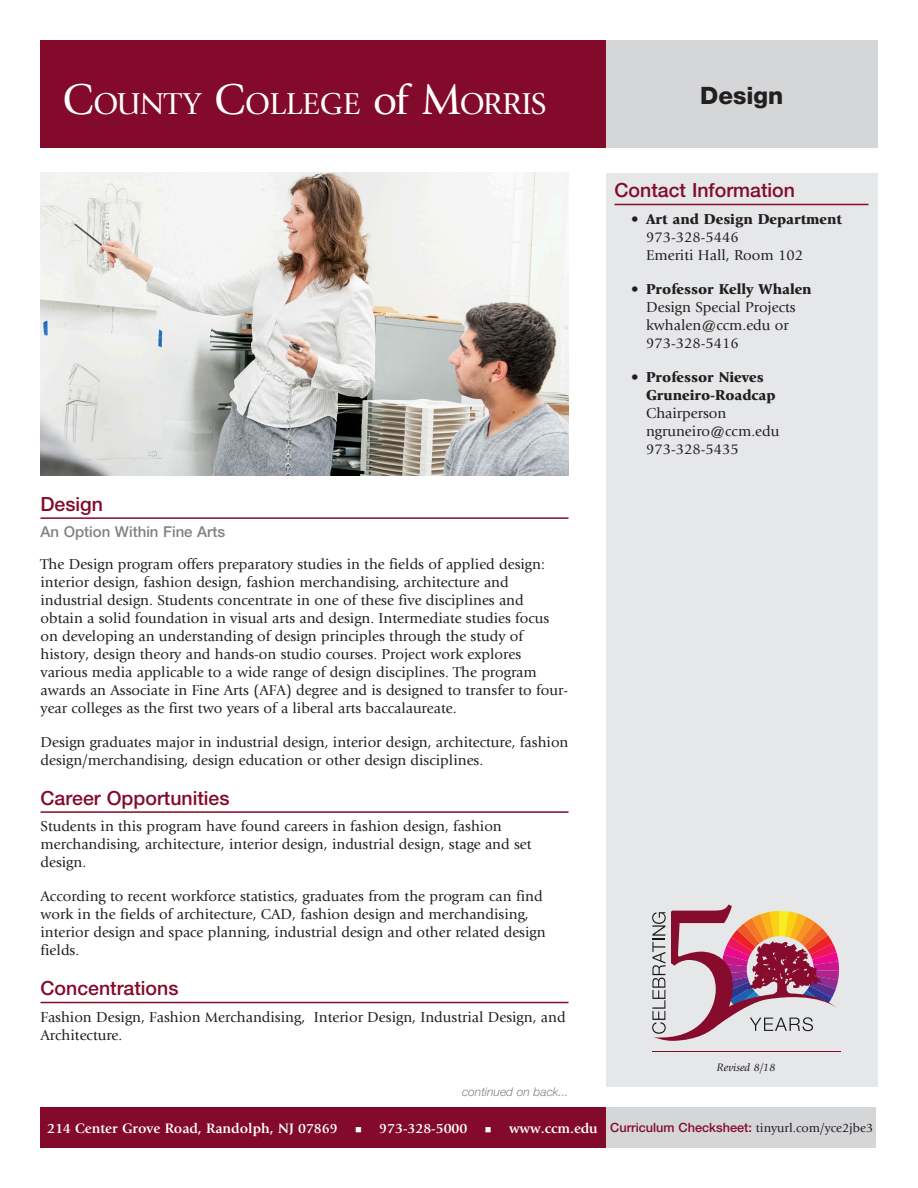
<style>
.page{position:relative;width:918px;height:1188px;background:#fff}
.page>*{position:absolute;margin:0;border:0;box-sizing:border-box;transform-origin:0 0}
.t1{font:31.5px "Giovanni";color:#fff}
.MastHeader{font:800 24px "Helvetica Neue";color:#231f20}
.Headers{font:500 19.5px "Helvetica Neue";color:#830a2b}
.Copy{font:15px/18px "Giovanni";color:#231f20}
.Contacts{font:15px/18px "Giovanni";color:#231f20}
.Degree_Option{font:500 15px "Helvetica Neue";color:#808285}
.t2{font:700 14.25px "Giovanni";color:#fff}
.Continued{font:500 12.75px "Helvetica Neue";color:#830a2b}
.Continued-2{font:italic 300 12px "Helvetica Neue";color:#808285}
.t3{font:italic 11.25px "Giovanni";color:#231f20}
.s1{font-size:45px}
.s2{font-size:42px}
.s3{font-weight:900}
.s4{font-family:"Giovanni";font-weight:400;color:#231f20}
</style>
<div class="page">
<div style="left:604px;top:1107px;width:272px;height:41px;background:#d5d6d8"></div>
<div style="left:606px;top:40px;width:272px;height:108px;background:#d5d6d8"></div>
<div style="left:40px;top:40px;width:566px;height:108px;background:#830a2b"></div>
<div style="left:40px;top:1107px;width:566px;height:41px;background:#830a2b"></div>
<hr style="left:40px;top:517px;width:528px;height:2px;background:#830a2b">
<hr style="left:40px;top:811px;width:528px;height:2px;background:#830a2b">
<hr style="left:40px;top:1002px;width:528px;height:1px;background:#830a2b">
<div style="left:606px;top:173px;width:272px;height:913px;background:#e6e7e9"></div>
<hr style="left:615px;top:204px;width:254px;height:1px;background:#830a2b">
<img style="left:40px;top:173px;width:528px;height:302px">
<svg style="left:652px;top:905px;width:187px;height:136px"></svg>
<hr style="left:652px;top:1051px;width:188px;height:1px;background:#870b2d">
<p class="t1" style="left:62px;top:86px;width:486px"><span class="s1">C</span>OUNTY <span class="s1">C</span>OLLEGE <span class="s2">of</span> <span class="s1">M</span>ORRIS</p>
<p class="MastHeader" style="left:700px;top:81px;width:85px">Design</p>
<p class="Headers" style="left:615px;top:178px;width:182px">Contact Information</p>
<p class="Contacts" style="left:646px;top:210px;width:198px;text-indent:-15px">• <span class="s3">Art and Design Department<br></span>973-328-5446<br>Emeriti Hall, Room 102</p>
<p class="Contacts" style="left:646px;top:280px;width:167px;text-indent:-15px">• <span class="s3">Professor Kelly Whalen<br></span>Design Special Projects kwhalen@ccm.edu or<br>973-328-5416</p>
<p class="Contacts" style="left:646px;top:368px;width:135px;text-indent:-15px">• <span class="s3">Professor Nieves<br>Gruneiro-Roadcap<br></span>Chairperson ngruneiro@ccm.edu<br>973-328-5435</p>
<p class="Headers" style="left:40px;top:492px;width:64px">Design</p>
<p class="Degree_Option" style="left:40px;top:523px;width:186px">An Option Within Fine Arts</p>
<p class="Copy" style="left:40px;top:555px;width:529px">The Design program offers preparatory studies in the fields of applied design: interior design, fashion design, fashion merchandising, architecture and industrial design. Students concentrate in one of these five disciplines and obtain a solid foundation in visual arts and design. Intermediate studies focus on developing an understanding of design principles through the study of history, design theory and hands-on studio courses. Project work explores various media applicable to a wide range of design disciplines. The program awards an Associate in Fine Arts (AFA) degree and is designed to transfer to four&shy;year colleges as the first two years of a liberal arts baccalaureate.</p>
<p class="Copy" style="left:40px;top:733px;width:530px">Design graduates major in industrial design, interior design, architecture, fashion design/merchandising, design education or other design disciplines.</p>
<p class="Headers" style="left:40px;top:786px;width:191px">Career Opportunities</p>
<p class="Copy" style="left:40px;top:817px;width:493px">Students in this program have found careers in fashion design, fashion merchandising, architecture, interior design, industrial design, stage and set design.</p>
<p class="Copy" style="left:40px;top:888px;width:507px">According to recent workforce statistics, graduates from the program can find work in the fields of architecture, CAD, fashion design and merchandising, interior design and space planning, industrial design and other related design fields.</p>
<p class="Headers" style="left:40px;top:976px;width:139px">Concentrations</p>
<p class="Copy" style="left:40px;top:1008px;width:527px">Fashion Design, Fashion Merchandising, Interior Design, Industrial Design, and<br>Architecture.</p>
<p class="Continued-2" style="left:462px;top:1084px;width:108px">continued on back...</p>
<p class="t2" style="left:47px;top:1120px;width:552px">214 Center Grove Road, Randolph, NJ 07869 ■ 973-328-5000 ■ www.ccm.edu</p>
<p class="t3" style="left:717px;top:1061px;width:60px">Revised 8/18</p>
<p class="Continued" style="left:610px;top:1120px;width:264px">Curriculum Checksheet: <span class="s4">tinyurl.com/yce2jbe3</span></p>
</div>
